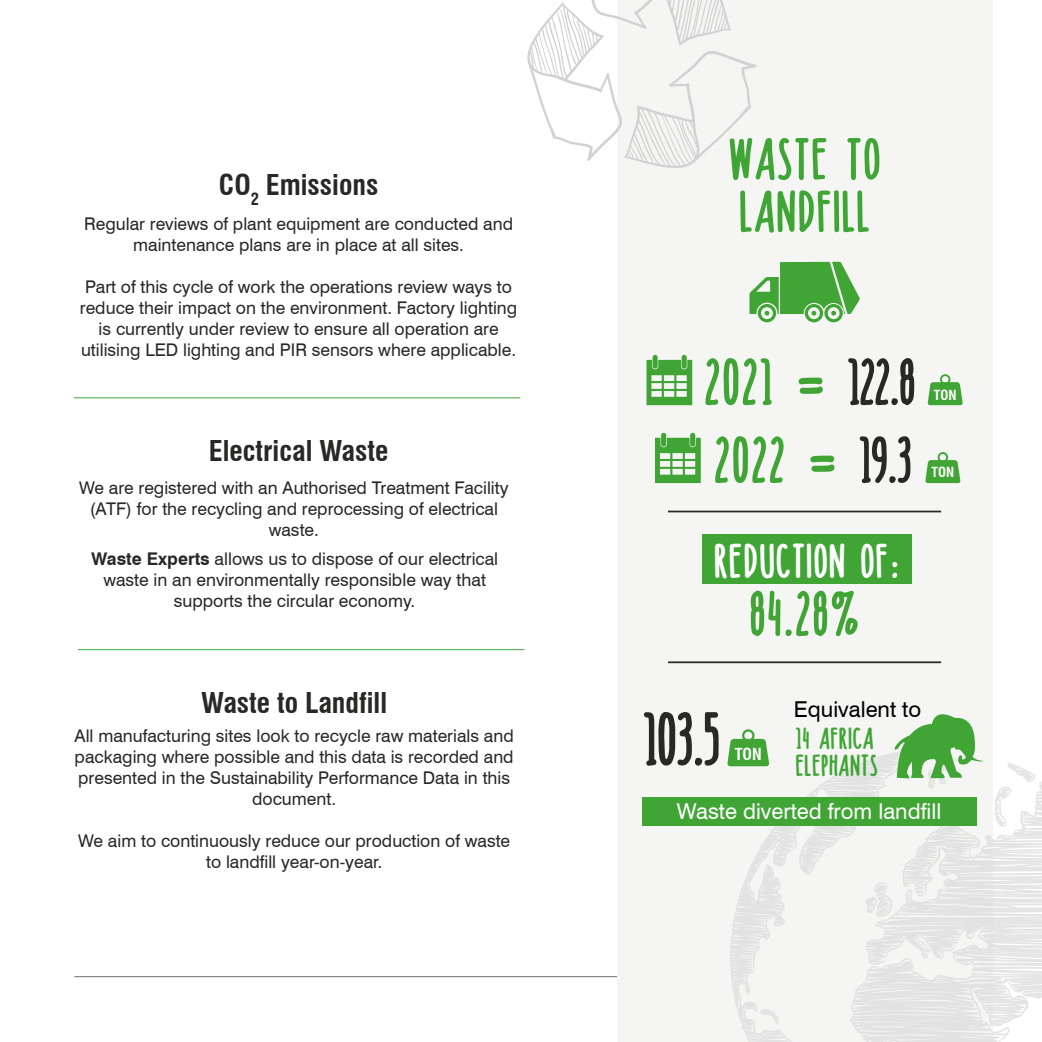
<style>
.page{position:relative;width:1042px;height:1042px;background:#fff}
.page>*{position:absolute;margin:0;border:0;box-sizing:border-box;transform-origin:0 0}
.t1{font:76.48px "Doodge";color:#282827}
.t2{font:67.02px "Doodge";letter-spacing:.04em;color:#40a535}
.t3{font:66.67px "Doodge";letter-spacing:.04em;color:#40a535}
.t4{font:64.75px "Doodge";color:#40a535}
.t5{font:59.5px/52.5px "Doodge";letter-spacing:.04em;color:#3fa535}
.t6{font:49px "Doodge";letter-spacing:.04em;color:#fff}
.t7{font:30.62px/27.7px "Doodge";letter-spacing:.04em;color:#40a535}
.t8{font:700 condensed 28px "Swiss 721 BT";color:#282827}
.t9{font:21.88px "Swiss 721 BT";color:#fff}
.t10{font:21.88px "Swiss 721 BT";color:#000}
.t11{font:17.5px/21px "Swiss 721 BT";color:#282827;text-align:center}
.t12{font:700 condensed 16.28px "Swiss 721 BT";color:#fff}
.t13{font:700 condensed 13.65px "Swiss 721 BT";color:#fff}
.s1{font-weight:700}
.s2{color:#282827}
</style>
<div class="page">
<hr style="left:74px;top:976px;width:849px;height:1px;background:#706f6f">
<div style="left:617px;top:0;width:375px;height:1042px;background:#f5f5f4"></div>
<svg style="left:527px;top:0;width:230px;height:168px"></svg>
<hr style="left:74px;top:397px;width:446px;height:1px;background:#3fa535">
<svg style="left:749px;top:262px;width:111px;height:60px"></svg>
<svg style="left:646px;top:360px;width:46px;height:45px"></svg>
<div style="left:652px;top:355px;width:6px;height:14px;background:#40a535;border-radius:3px"></div>
<div style="left:681px;top:355px;width:6px;height:14px;background:#40a535;border-radius:3px"></div>
<svg style="left:927px;top:382px;width:36px;height:23px"></svg>
<div style="left:940px;top:374px;width:10px;height:11px;border:2px solid #40a535;border-radius:50%"></div>
<svg style="left:727px;top:707px;width:315px;height:335px"></svg>
<svg style="left:655px;top:438px;width:46px;height:45px"></svg>
<div style="left:661px;top:433px;width:5px;height:13px;background:#40a535;border-radius:3px"></div>
<div style="left:690px;top:433px;width:5px;height:13px;background:#40a535;border-radius:3px"></div>
<svg style="left:925px;top:460px;width:35px;height:23px"></svg>
<div style="left:937px;top:452px;width:11px;height:10px;border:2px solid #40a535;border-radius:50%"></div>
<hr style="left:668px;top:511px;width:273px;height:1px;background:#282827">
<hr style="left:668px;top:661px;width:273px;height:2px;background:#282827">
<div style="left:702px;top:535px;width:209px;height:49px;background:#40a535"></div>
<div style="left:642px;top:797px;width:334px;height:28px;background:#40a535"></div>
<hr style="left:78px;top:649px;width:446px;height:1px;background:#3fa535">
<h3 class="t8" style="left:219px;top:168px;width:161px">CO<sub>2</sub> Emissions</h3>
<p class="t11" style="left:84px;top:213px;width:430px">Regular reviews of plant equipment are conducted and maintenance plans are in place at all sites.</p>
<p class="t11" style="left:80px;top:276px;width:439px">Part of this cycle of work the operations review ways to reduce their impact on the environment. Factory lighting is currently under review to ensure all operation are utilising LED lighting and PIR sensors where applicable.</p>
<h3 class="t8" style="left:209px;top:434px;width:181px">Electrical Waste</h3>
<p class="t11" style="left:79px;top:477px;width:431px">We are registered with an Authorised Treatment Facility (ATF) for the recycling and reprocessing of electrical waste.</p>
<p class="t11" style="left:91px;top:548px;width:409px"><span class="s1">Waste Experts</span> allows us to dispose of our electrical waste in an environmentally responsible way that supports the circular economy.</p>
<h3 class="t8" style="left:201px;top:686px;width:187px">Waste to Landfill</h3>
<p class="t11" style="left:75px;top:725px;width:441px">All manufacturing sites look to recycle raw materials and packaging where possible and this data is recorded and presented in the Sustainability Performance Data in this document.</p>
<p class="t11" style="left:78px;top:830px;width:433px">We aim to continuously reduce our production of waste to landfill year-on-year.</p>
<h3 class="t5" style="left:729px;top:134px;width:152px">WASTE TO<br>LANDFILL</h3>
<h2 class="t2" style="left:705px;top:349px;width:212px">2021 = <span class="s2">122.8</span></h2>
<h3 class="t3" style="left:714px;top:428px;width:198px">2022 = <span class="s2">19.3</span></h3>
<p class="t13" style="left:934px;top:386px;width:24px">TON</p>
<p class="t13" style="left:931px;top:464px;width:24px">TON</p>
<h3 class="t6" style="left:714px;top:537px;width:186px">REDUCTION OF:</h3>
<h3 class="t4" style="left:750px;top:582px;width:111px">84.28%</h3>
<h1 class="t1" style="left:643px;top:702px;width:78px">103.5</h1>
<p class="t12" style="left:735px;top:744px;width:29px">TON</p>
<p class="t10" style="left:794px;top:695px;width:129px">Equivalent to</p>
<h3 class="t7" style="left:796px;top:725px;width:83px">14 AFRICA<br>ELEPHANTS</h3>
<p class="t9" style="left:677px;top:798px;width:266px">Waste diverted from landfill</p>
</div>
